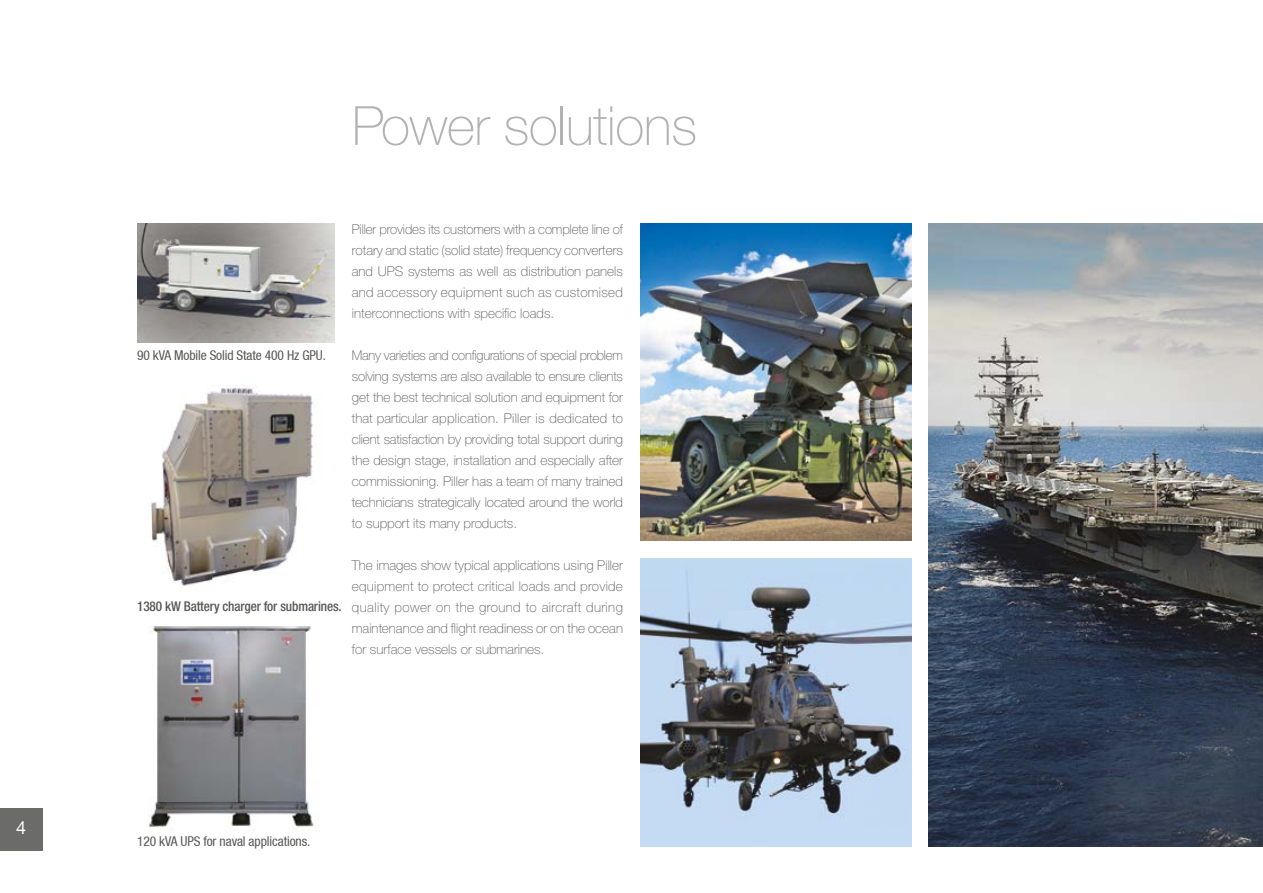
<style>
.page{position:relative;width:1263px;height:893px;background:#fff}
.page>*{position:absolute;margin:0;border:0;box-sizing:border-box;transform-origin:0 0}
.t1{font:100 54px "Helvetica Neue LTW1 G";letter-spacing:-.01em;color:#b2b2b2}
.t2{font:18px "Helvetica Neue LTW1 G";color:#fff}
.t3{font:100 13.5px/21px "Helvetica Neue LTW1 G";color:#575756;text-align:justify}
.t4{font:condensed 13.5px "Helvetica Neue LT";letter-spacing:-.01em;color:#575756}
.t5{font:500 condensed 13.5px "Helvetica Neue LTW1 G";letter-spacing:-.01em;color:#575756}
</style>
<div class="page">
<img style="left:148px;top:625px;width:167px;height:207px">
<img style="left:640px;top:558px;width:271px;height:288px">
<img style="left:928px;top:223px;width:335px;height:623px">
<img style="left:137px;top:223px;width:198px;height:119px">
<img style="left:150px;top:385px;width:164px;height:201px">
<img style="left:640px;top:223px;width:271px;height:317px">
<div style="left:0;top:808px;width:43px;height:42px;background:#6b6b6a"></div>
<h2 class="t2" style="left:16px;top:816px;width:12px">4</h2>
<h1 class="t1" style="left:352px;top:94px;width:347px">Power solutions</h1>
<p class="t4" style="left:137px;top:347px;width:190px">90 kVA Mobile Solid State 400 Hz GPU.</p>
<p class="t5" style="left:137px;top:598px;width:206px">1380 kW Battery charger for submarines.</p>
<p class="t3" style="left:352px;top:218px;width:273px">Piller provides its customers with a complete line of rotary and static (solid state) frequency converters and UPS systems as well as distribution panels and accessory equipment such as customised interconnections with specific loads.</p>
<p class="t3" style="left:352px;top:344px;width:273px">Many varieties and configurations of special problem solving systems are also available to ensure clients get the best technical solution and equipment for that particular application. Piller is dedicated to client satisfaction by providing total support during the design stage, installation and especially after commissioning. Piller has a team of many trained technicians strategically located around the world to support its many products.</p>
<p class="t3" style="left:352px;top:554px;width:273px">The images show typical applications using Piller equipment to protect critical loads and provide quality power on the ground to aircraft during maintenance and flight readiness or on the ocean for surface vessels or submarines.</p>
<p class="t4" style="left:137px;top:833px;width:175px">120 kVA UPS for naval applications.</p>
</div>
